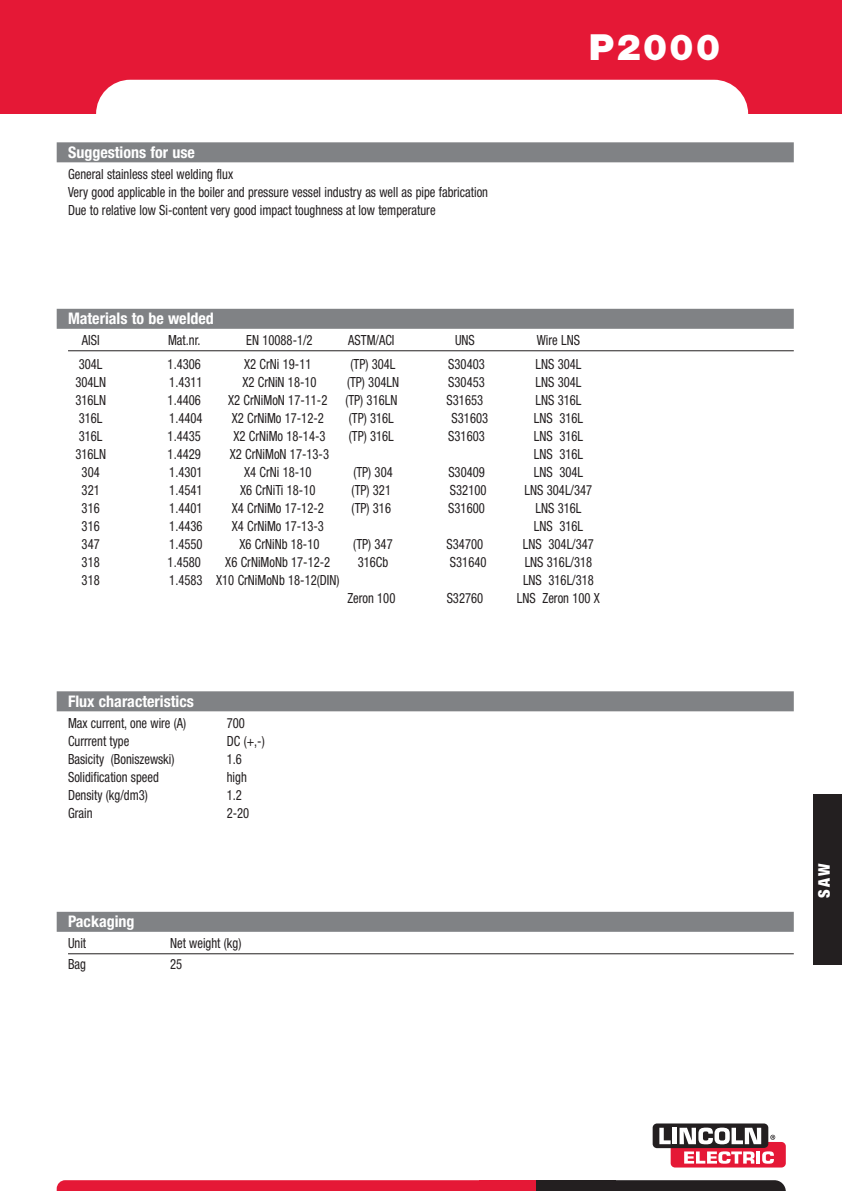
<style>
.page{position:relative;width:842px;height:1191px;background:#fff}
.page>*{position:absolute;margin:0;border:0;box-sizing:border-box;transform-origin:0 0}
.t1{font:900 36px "Helvetica Neue";letter-spacing:.065em;color:#fff}
.t2{font:700 condensed 16px "Helvetica Neue";color:#fff}
.t3{font:900 condensed 16px "Helvetica Neue";color:#fff}
.t4{font:condensed 14px/18px "Helvetica Neue";color:#231f20;scale:.9 1}
</style>
<div class="page">
<div style="left:0;top:1px;width:842px;height:113px;background:#e51836"></div>
<div style="left:96px;top:80px;width:652px;height:68px;background:#fff;border-radius:34px"></div>
<div style="left:653px;top:1123px;width:115px;height:25px;background:#231f20;border-radius:4px"></div>
<svg style="left:659px;top:1127px;width:127px;height:40px"></svg>
<svg style="left:57px;top:1180px;width:423px;height:11px;background:#e51c3a"></svg>
<svg style="left:616px;top:1180px;width:170px;height:11px;background:#2a2627"></svg>
<div style="left:536px;top:1180px;width:80px;height:11px;background:#231f20"></div>
<div style="left:480px;top:1180px;width:56px;height:11px;background:#e51836"></div>
<div style="left:814px;top:794px;width:28px;height:170px;background:#231f20"></div>
<div style="left:57px;top:142px;width:737px;height:20px;background:#808285"></div>
<div style="left:57px;top:309px;width:737px;height:20px;background:#808285"></div>
<hr style="left:68px;top:350px;width:726px;height:1px;background:#231f20">
<div style="left:57px;top:691px;width:737px;height:20px;background:#808285"></div>
<div style="left:57px;top:911px;width:737px;height:20px;background:#808285"></div>
<hr style="left:68px;top:953px;width:726px;height:1px;background:#231f20">
<p class="t2" style="left:68px;top:146px;width:128px">Suggestions for use</p>
<p class="t4" style="left:68px;top:166px;width:468px">General stainless steel welding flux<br>Very good applicable in the boiler and pressure vessel industry as well as pipe fabrication<br>Due to relative low Si-content very good impact toughness at low temperature</p>
<h1 class="t1" style="left:589px;top:35px;width:133px">P2000</h1>
<p class="t2" style="left:68px;top:313px;width:147px">Materials to be welded</p>
<p class="t4" style="left:82px;top:332px;width:21px">AISI</p>
<p class="t4" style="left:168px;top:332px;width:38px">Mat.nr.</p>
<p class="t4" style="left:246px;top:332px;width:75px">EN 10088-1/2</p>
<p class="t4" style="left:348px;top:332px;width:53px">ASTM/ACI</p>
<p class="t4" style="left:455px;top:332px;width:24px">UNS</p>
<p class="t4" style="left:537px;top:332px;width:50px">Wire LNS</p>
<p class="t4" style="left:79px;top:356px;width:28px">304L</p>
<p class="t4" style="left:168px;top:356px;width:38px">1.4306</p>
<p class="t4" style="left:244px;top:356px;width:76px">X2 CrNi 19-11</p>
<p class="t4" style="left:350px;top:356px;width:52px">(TP) 304L</p>
<p class="t4" style="left:448px;top:356px;width:42px">S30403</p>
<p class="t4" style="left:535px;top:356px;width:53px">LNS 304L</p>
<p class="t4" style="left:75px;top:374px;width:36px">304LN</p>
<p class="t4" style="left:169px;top:374px;width:38px">1.4311</p>
<p class="t4" style="left:242px;top:374px;width:84px">X2 CrNiN 18-10</p>
<p class="t4" style="left:347px;top:374px;width:59px">(TP) 304LN</p>
<p class="t4" style="left:448px;top:374px;width:42px">S30453</p>
<p class="t4" style="left:535px;top:374px;width:53px">LNS 304L</p>
<p class="t4" style="left:75px;top:392px;width:36px">316LN</p>
<p class="t4" style="left:168px;top:392px;width:38px">1.4406</p>
<p class="t4" style="left:228px;top:392px;width:112px">X2 CrNiMoN 17-11-2</p>
<p class="t4" style="left:345px;top:392px;width:59px">(TP) 316LN</p>
<p class="t4" style="left:447px;top:392px;width:42px">S31653</p>
<p class="t4" style="left:535px;top:392px;width:53px">LNS 316L</p>
<p class="t4" style="left:79px;top:410px;width:28px">316L</p>
<p class="t4" style="left:169px;top:410px;width:38px">1.4404</p>
<p class="t4" style="left:232px;top:410px;width:104px">X2 CrNiMo 17-12-2</p>
<p class="t4" style="left:349px;top:410px;width:52px">(TP) 316L</p>
<p class="t4" style="left:452px;top:410px;width:42px">S31603</p>
<p class="t4" style="left:534px;top:410px;width:56px">LNS 316L</p>
<p class="t4" style="left:79px;top:428px;width:28px">316L</p>
<p class="t4" style="left:168px;top:428px;width:38px">1.4435</p>
<p class="t4" style="left:233px;top:428px;width:104px">X2 CrNiMo 18-14-3</p>
<p class="t4" style="left:349px;top:428px;width:52px">(TP) 316L</p>
<p class="t4" style="left:448px;top:428px;width:42px">S31603</p>
<p class="t4" style="left:534px;top:428px;width:56px">LNS 316L</p>
<p class="t4" style="left:75px;top:446px;width:36px">316LN</p>
<p class="t4" style="left:168px;top:446px;width:38px">1.4429</p>
<p class="t4" style="left:230px;top:446px;width:112px">X2 CrNiMoN 17-13-3</p>
<p class="t4" style="left:534px;top:446px;width:56px">LNS 316L</p>
<p class="t4" style="left:82px;top:464px;width:22px">304</p>
<p class="t4" style="left:169px;top:464px;width:38px">1.4301</p>
<p class="t4" style="left:244px;top:464px;width:76px">X4 CrNi 18-10</p>
<p class="t4" style="left:353px;top:464px;width:45px">(TP) 304</p>
<p class="t4" style="left:448px;top:464px;width:42px">S30409</p>
<p class="t4" style="left:534px;top:464px;width:56px">LNS 304L</p>
<p class="t4" style="left:82px;top:482px;width:22px">321</p>
<p class="t4" style="left:169px;top:482px;width:38px">1.4541</p>
<p class="t4" style="left:240px;top:482px;width:85px">X6 CrNiTi 18-10</p>
<p class="t4" style="left:352px;top:482px;width:45px">(TP) 321</p>
<p class="t4" style="left:450px;top:482px;width:42px">S32100</p>
<p class="t4" style="left:525px;top:482px;width:77px">LNS 304L/347</p>
<p class="t4" style="left:82px;top:500px;width:22px">316</p>
<p class="t4" style="left:169px;top:500px;width:38px">1.4401</p>
<p class="t4" style="left:232px;top:500px;width:104px">X4 CrNiMo 17-12-2</p>
<p class="t4" style="left:352px;top:500px;width:45px">(TP) 316</p>
<p class="t4" style="left:448px;top:500px;width:42px">S31600</p>
<p class="t4" style="left:535px;top:500px;width:53px">LNS 316L</p>
<p class="t4" style="left:82px;top:518px;width:22px">316</p>
<p class="t4" style="left:169px;top:518px;width:38px">1.4436</p>
<p class="t4" style="left:232px;top:518px;width:104px">X4 CrNiMo 17-13-3</p>
<p class="t4" style="left:534px;top:518px;width:56px">LNS 316L</p>
<p class="t4" style="left:82px;top:536px;width:22px">347</p>
<p class="t4" style="left:169px;top:536px;width:38px">1.4550</p>
<p class="t4" style="left:239px;top:536px;width:90px">X6 CrNiNb 18-10</p>
<p class="t4" style="left:353px;top:536px;width:45px">(TP) 347</p>
<p class="t4" style="left:447px;top:536px;width:42px">S34700</p>
<p class="t4" style="left:523px;top:536px;width:80px">LNS 304L/347</p>
<p class="t4" style="left:82px;top:554px;width:22px">318</p>
<p class="t4" style="left:168px;top:554px;width:38px">1.4580</p>
<p class="t4" style="left:225px;top:554px;width:118px">X6 CrNiMoNb 17-12-2</p>
<p class="t4" style="left:358px;top:554px;width:35px">316Cb</p>
<p class="t4" style="left:450px;top:554px;width:42px">S31640</p>
<p class="t4" style="left:525px;top:554px;width:77px">LNS 316L/318</p>
<p class="t4" style="left:82px;top:572px;width:22px">318</p>
<p class="t4" style="left:169px;top:572px;width:191px">1.4583 X10 CrNiMoNb 18-12(DIN)</p>
<p class="t4" style="left:523px;top:572px;width:80px">LNS 316L/318</p>
<p class="t4" style="left:347px;top:590px;width:55px">Zeron 100</p>
<p class="t4" style="left:447px;top:590px;width:42px">S32760</p>
<p class="t4" style="left:517px;top:590px;width:94px">LNS Zeron 100 X</p>
<p class="t2" style="left:68px;top:695px;width:127px">Flux characteristics</p>
<p class="t4" style="left:68px;top:715px;width:133px">Max current, one wire (A)</p>
<p class="t4" style="left:227px;top:715px;width:22px">700</p>
<p class="t4" style="left:68px;top:733px;width:70px">Currrent type</p>
<p class="t4" style="left:227px;top:733px;width:44px">DC (+,-)</p>
<p class="t4" style="left:68px;top:751px;width:120px">Basicity (Boniszewski)</p>
<p class="t4" style="left:227px;top:751px;width:18px">1.6</p>
<p class="t4" style="left:68px;top:769px;width:102px">Solidification speed</p>
<p class="t4" style="left:227px;top:769px;width:24px">high</p>
<p class="t4" style="left:68px;top:787px;width:90px">Density (kg/dm3)</p>
<p class="t4" style="left:227px;top:787px;width:18px">1.2</p>
<p class="t4" style="left:68px;top:805px;width:29px">Grain</p>
<p class="t4" style="left:227px;top:805px;width:27px">2-20</p>
<p class="t2" style="left:68px;top:916px;width:68px">Packaging</p>
<p class="t4" style="left:68px;top:935px;width:22px">Unit</p>
<p class="t4" style="left:170px;top:935px;width:81px">Net weight (kg)</p>
<p class="t4" style="left:68px;top:956px;width:22px">Bag</p>
<p class="t4" style="left:170px;top:956px;width:15px">25</p>
<p class="t3" style="left:818px;top:898px;width:36px;rotate:-90deg">SAW</p>
</div>
